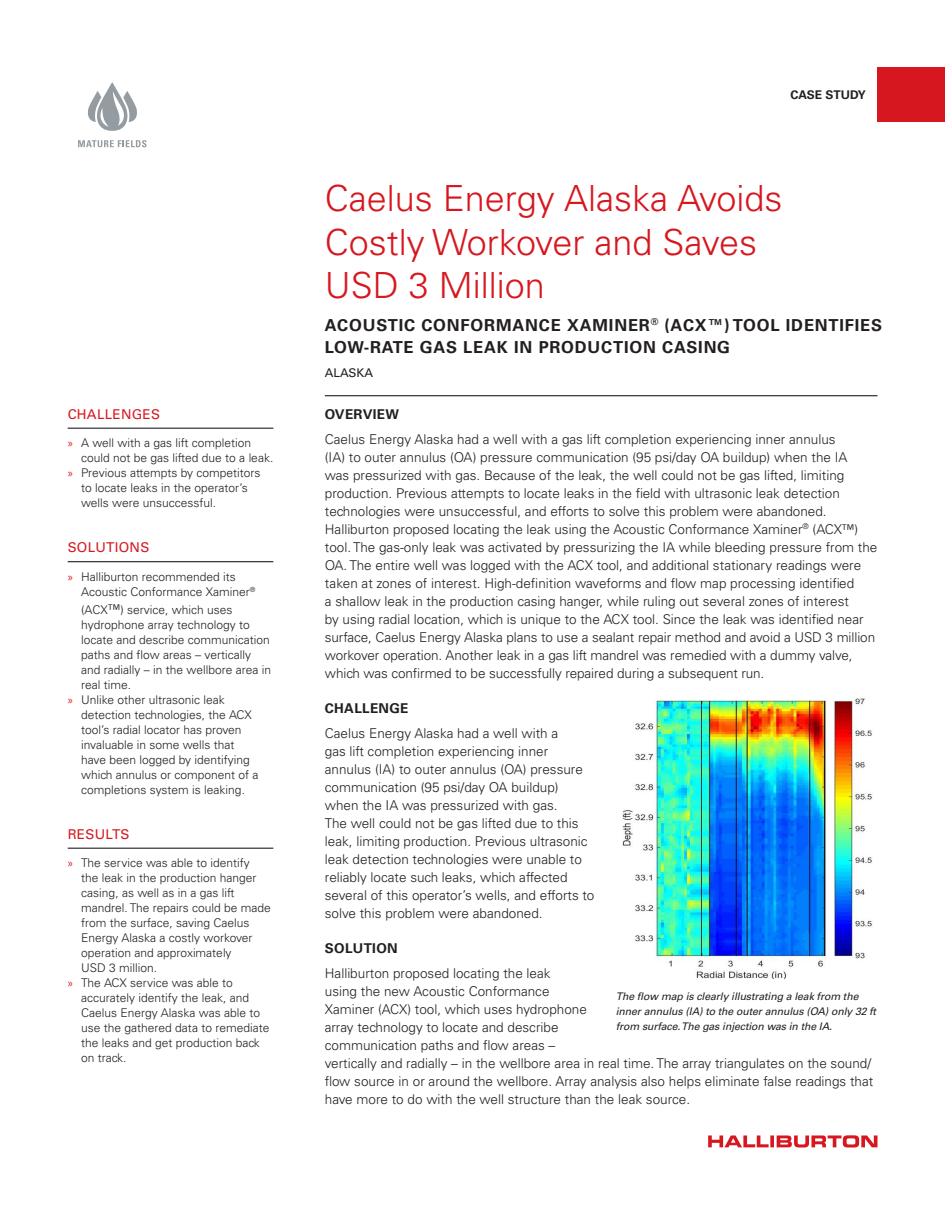
<style>
.page{position:relative;width:945px;height:1215px;background:#fff}
.page>*{position:absolute;margin:0;border:0;box-sizing:border-box;transform-origin:0 0}
.Case_Study_Title{font:300 36px/43.5px "Univers LT Std";color:#d7171f}
.Subhead{font:700 16.5px/22.5px "Univers LT Std";letter-spacing:.05em;color:#231f20}
.Body{font:300 13.5px/18px "Univers LT Std";color:#231f20}
.Sidebar_Header_With{font:13.5px "Univers LT Std";letter-spacing:.02em;color:#d7171f}
.Body_Header{font:700 13.5px "Univers LT Std";letter-spacing:.025em;color:#231f20}
.t1{font:300 12px/15px "Univers LT Std";color:#231f20}
.t2{font:700 12px "Univers LT Std";color:#231f20}
.Case_Study_Title-2{font:12px "Univers LT Std";color:#231f20}
.t3{font:italic 10.5px/15px "Univers LT Std";letter-spacing:-.01em;color:#231f20}
.s1{font-family:"Myriad Pro";font-weight:400;color:#d7171f}
.s2{font-size:13.5px}
</style>
<div class="page">
<img style="left:623px;top:698px;width:249px;height:281px">
<hr style="left:325px;top:395px;width:552px;height:1px;background:#231f20">
<hr style="left:68px;top:428px;width:205px;height:1px;background:#231f20">
<hr style="left:68px;top:561px;width:205px;height:1px;background:#231f20">
<hr style="left:68px;top:848px;width:205px;height:1px;background:#231f20">
<div style="left:878px;top:68px;width:67px;height:54px;background:#d7171f"></div>
<svg style="left:78px;top:140px;width:69px;height:7px"></svg>
<svg style="left:87px;top:82px;width:50px;height:49px"></svg>
<svg style="left:708px;top:1135px;width:169px;height:13px"></svg>
<p class="Sidebar_Header_With" style="left:68px;top:406px;width:94px">CHALLENGES</p>
<p class="t1" style="left:81px;top:436px;width:194px;text-indent:-14px"><span class="s1">»</span> A well with a gas lift completion could not be gas lifted due to a leak.</p>
<p class="t1" style="left:81px;top:466px;width:181px;text-indent:-14px"><span class="s1">»</span> Previous attempts by competitors to locate leaks in the operator’s wells were unsuccessful.</p>
<p class="Sidebar_Header_With" style="left:68px;top:540px;width:83px">SOLUTIONS</p>
<p class="t1" style="left:81px;top:569px;width:176px;text-indent:-14px"><span class="s1">»</span> Halliburton recommended its<br>Acoustic Conformance Xaminer<sup>®</sup></p>
<p class="t1" style="left:81px;top:602px;width:192px">(ACX<span class="s2">™</span>) service, which uses hydrophone array technology to locate and describe communication paths and flow areas – vertically and radially – in the wellbore area in real time.</p>
<p class="t1" style="left:81px;top:692px;width:179px;text-indent:-14px"><span class="s1">»</span> Unlike other ultrasonic leak detection technologies, the ACX tool’s radial locator has proven invaluable in some wells that have been logged by identifying which annulus or component of a completions system is leaking.</p>
<p class="Sidebar_Header_With" style="left:68px;top:826px;width:63px">RESULTS</p>
<p class="t1" style="left:81px;top:856px;width:191px;text-indent:-14px"><span class="s1">»</span> The service was able to identify<br>the leak in the production hanger casing, as well as in a gas lift mandrel. The repairs could be made from the surface, saving Caelus<br>Energy Alaska a costly workover operation and approximately<br>USD 3 million.</p>
<p class="t1" style="left:81px;top:976px;width:190px;text-indent:-14px"><span class="s1">»</span> The ACX service was able to accurately identify the leak, and<br>Caelus Energy Alaska was able to use the gathered data to remediate the leaks and get production back on track.</p>
<p class="t2" style="left:791px;top:88px;width:77px">CASE STUDY</p>
<p class="Case_Study_Title" style="left:325px;top:177px;width:459px">Caelus Energy Alaska Avoids<br>Costly Workover and Saves<br>USD 3 Million</p>
<p class="Subhead" style="left:325px;top:314px;width:559px">ACOUSTIC CONFORMANCE XAMINER<sup>®</sup> (ACX™) TOOL IDENTIFIES<br>LOW-RATE GAS LEAK IN PRODUCTION CASING</p>
<p class="Case_Study_Title-2" style="left:325px;top:366px;width:50px">ALASKA</p>
<p class="Body_Header" style="left:325px;top:406px;width:76px">OVERVIEW</p>
<p class="Body" style="left:325px;top:430px;width:554px">Caelus Energy Alaska had a well with a gas lift completion experiencing inner annulus<br>(IA) to outer annulus (OA) pressure communication (95 psi/day OA buildup) when the IA<br>was pressurized with gas. Because of the leak, the well could not be gas lifted, limiting production. Previous attempts to locate leaks in the field with ultrasonic leak detection technologies were unsuccessful, and efforts to solve this problem were abandoned.<br>Halliburton proposed locating the leak using the Acoustic Conformance Xaminer<sup>®</sup> (ACX™) tool. The gas-only leak was activated by pressurizing the IA while bleeding pressure from the OA. The entire well was logged with the ACX tool, and additional stationary readings were taken at zones of interest. High-definition waveforms and flow map processing identified<br>a shallow leak in the production casing hanger, while ruling out several zones of interest<br>by using radial location, which is unique to the ACX tool. Since the leak was identified near surface, Caelus Energy Alaska plans to use a sealant repair method and avoid a USD 3 million workover operation. Another leak in a gas lift mandrel was remedied with a dummy valve, which was confirmed to be successfully repaired during a subsequent run.</p>
<p class="Body_Header" style="left:325px;top:700px;width:85px">CHALLENGE</p>
<p class="Body" style="left:325px;top:724px;width:271px">Caelus Energy Alaska had a well with a<br>gas lift completion experiencing inner annulus (IA) to outer annulus (OA) pressure communication (95 psi/day OA buildup) when the IA was pressurized with gas.<br>The well could not be gas lifted due to this leak, limiting production. Previous ultrasonic leak detection technologies were unable to reliably locate such leaks, which affected several of this operator’s wells, and efforts to solve this problem were abandoned.</p>
<p class="Body_Header" style="left:325px;top:940px;width:74px">SOLUTION</p>
<p class="Body" style="left:325px;top:964px;width:550px">Halliburton proposed locating the leak<br>using the new Acoustic Conformance<br>Xaminer (ACX) tool, which uses hydrophone<br>array technology to locate and describe<br>communication paths and flow areas –<br>vertically and radially – in the wellbore area in real time. The array triangulates on the sound/ flow source in or around the wellbore. Array analysis also helps eliminate false readings that have more to do with the well structure than the leak source.</p>
<p class="t3" style="left:616px;top:989px;width:262px">The flow map is clearly illustrating a leak from the inner annulus (IA) to the outer annulus (OA) only 32 ft from surface. The gas injection was in the IA.</p>
</div>
